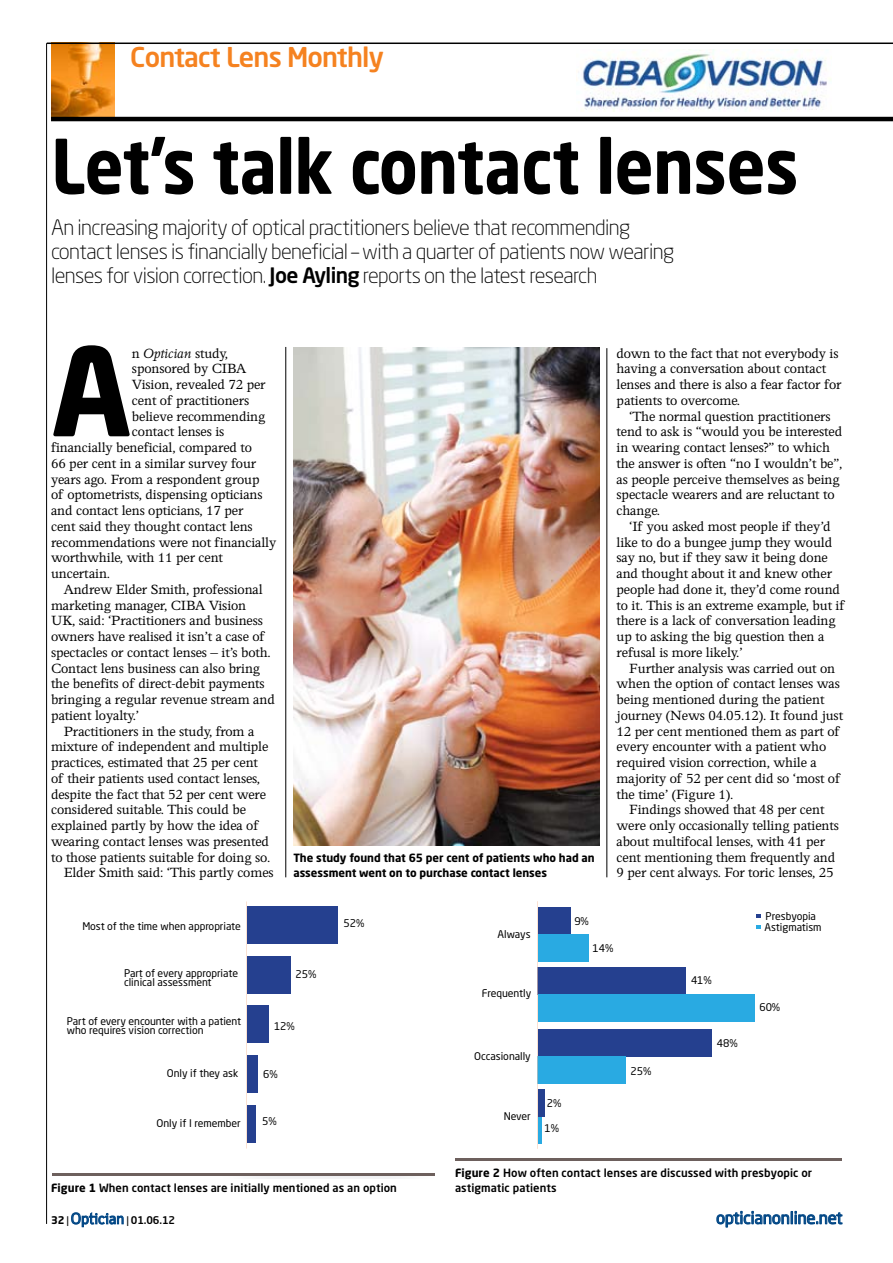
<style>
.page{position:relative;width:893px;height:1263px;background:#fff}
.page>*{position:absolute;margin:0;border:0;box-sizing:border-box;transform-origin:0 0}
.t1{font:700 121.05px "Neo Sans Std";color:#000}
.t2{font:700 74.25px "Neo Sans Std";letter-spacing:-.01em;color:#000;scale:.9 1}
.t3{font:500 27px "Neo Sans Std";letter-spacing:-.03em;color:#f58220}
.t4{font:300 21px/24px "Neo Sans Std";letter-spacing:-.03em;color:#000}
.t5{font:16.5px "Neo Sans Std";letter-spacing:-.01em;color:#004685}
.t6{font:15px/15.8px "Perrywood MT Std";letter-spacing:-.01em;color:#000}
.t7{font:15px "Felbridge Std";letter-spacing:.01em;color:#004685;scale:.91 1}
.t8{font:italic 15px "Perrywood MT Std";letter-spacing:-.01em;color:#000}
.t9{font:500 11.25px/15.8px "Neo Sans Std";letter-spacing:.005em;color:#000}
.t10{font:700 11.25px/15.8px "Neo Sans Std";letter-spacing:-.005em;color:#000}
.t11{font:10.5px/9px "Neo Sans Std";letter-spacing:-.005em;color:#000}
.s1{font-weight:500}
.s2{font-style:normal}
.s3{font-weight:700}
.s4{font-family:"Neo Sans Std";font-weight:700;font-size:10.5px;color:#000}
.s5{font-family:"Neo Sans Std";font-size:10.5px;color:#000}
.s6{font-family:"Neo Sans Std";font-weight:500;font-size:10.5px;color:#000}
</style>
<div class="page">
<img style="left:51px;top:44px;width:64px;height:73px">
<hr style="left:46px;top:43px;width:1px;height:1181px;background:#000">
<hr style="left:51px;top:117px;width:842px;height:4px;background:#000">
<hr style="left:47px;top:43px;width:846px;height:1px;background:#000">
<svg style="left:716px;top:1211px;width:127px;height:17px"></svg>
<svg style="left:71px;top:1212px;width:53px;height:15px"></svg>
<hr style="left:286px;top:347px;width:1px;height:530px;background:#000">
<hr style="left:607px;top:348px;width:1px;height:529px;background:#000">
<hr style="left:455px;top:1158px;width:387px;height:3px;background:#6d605d">
<div style="left:538px;top:908px;width:32px;height:27px;background:#25408f"></div>
<div style="left:538px;top:968px;width:148px;height:27px;background:#25408f"></div>
<div style="left:538px;top:1029px;width:174px;height:27px;background:#25408f"></div>
<div style="left:538px;top:1056px;width:88px;height:27px;background:#29aae2"></div>
<div style="left:538px;top:935px;width:51px;height:27px;background:#29aae2"></div>
<div style="left:538px;top:995px;width:216px;height:27px;background:#29aae2"></div>
<hr style="left:538px;top:1117px;width:3px;height:27px;background:#29aae2">
<div style="left:538px;top:1090px;width:7px;height:27px;background:#25408f"></div>
<svg style="left:537px;top:901px;width:1px;height:248px"></svg>
<svg style="left:756px;top:914px;width:5px;height:4px"></svg>
<svg style="left:756px;top:925px;width:4px;height:4px"></svg>
<img style="left:293px;top:348px;width:307px;height:498px">
<img style="left:576px;top:50px;width:255px;height:61px">
<hr style="left:53px;top:1174px;width:382px;height:2px;background:#6d605d">
<div style="left:247px;top:906px;width:91px;height:38px;background:#25408f"></div>
<div style="left:247px;top:956px;width:44px;height:37px;background:#25408f"></div>
<div style="left:247px;top:1006px;width:21px;height:37px;background:#25408f"></div>
<div style="left:247px;top:1055px;width:11px;height:38px;background:#25408f"></div>
<div style="left:247px;top:1105px;width:9px;height:37px;background:#25408f"></div>
<svg style="left:246px;top:901px;width:1px;height:247px"></svg>
<h3 class="t3" style="left:130px;top:40px;width:255px">Contact Lens Monthly</h3>
<h2 class="t2" style="left:51px;top:119px;width:832px">Let’s talk contact lenses</h2>
<h3 class="t4" style="left:51px;top:215px;width:625px">An increasing majority of optical practitioners believe that recommending contact lenses is financially beneficial – with a quarter of patients now wearing lenses for vision correction. <span class="s1">Joe Ayling</span> reports on the latest research</h3>
<h1 class="t1" style="left:51px;top:314px;width:82px">A</h1>
<p class="t8" style="left:132px;top:345px;width:98px"><span class="s2">n</span> Optician <span class="s2">study,</span></p>
<p class="t6" style="left:132px;top:361px;width:116px">sponsored by CIBA</p>
<p class="t6" style="left:132px;top:376px;width:135px">Vision, revealed 72 per</p>
<p class="t6" style="left:132px;top:392px;width:119px">cent of practitioners</p>
<p class="t6" style="left:132px;top:408px;width:135px">believe recommending</p>
<p class="t6" style="left:132px;top:424px;width:94px">contact lenses is</p>
<p class="t6" style="left:51px;top:439px;width:203px">financially beneficial, compared to</p>
<p class="t6" style="left:51px;top:455px;width:207px">66 per cent in a similar survey four</p>
<p class="t6" style="left:51px;top:471px;width:210px">years ago. From a respondent group</p>
<p class="t6" style="left:51px;top:487px;width:213px">of optometrists, dispensing opticians</p>
<p class="t6" style="left:51px;top:502px;width:194px">and contact lens opticians, 17 per</p>
<p class="t6" style="left:51px;top:518px;width:203px">cent said they thought contact lens</p>
<p class="t6" style="left:51px;top:534px;width:227px">recommendations were not financially</p>
<p class="t6" style="left:51px;top:550px;width:174px">worthwhile, with 11 per cent</p>
<p class="t6" style="left:51px;top:565px;width:61px">uncertain.</p>
<p class="t6" style="left:64px;top:581px;width:200px">Andrew Elder Smith, professional</p>
<p class="t6" style="left:51px;top:597px;width:197px">marketing manager, CIBA Vision</p>
<p class="t6" style="left:51px;top:613px;width:213px">UK, said: ‘Practitioners and business</p>
<p class="t6" style="left:51px;top:628px;width:215px">owners have realised it isn’t a case of</p>
<p class="t6" style="left:51px;top:644px;width:221px">spectacles or contact lenses – it’s both.</p>
<p class="t6" style="left:51px;top:660px;width:211px">Contact lens business can also bring</p>
<p class="t6" style="left:51px;top:676px;width:215px">the benefits of direct-debit payments</p>
<p class="t6" style="left:51px;top:691px;width:225px">bringing a regular revenue stream and</p>
<p class="t6" style="left:51px;top:707px;width:90px">patient loyalty.’</p>
<p class="t6" style="left:64px;top:723px;width:192px">Practitioners in the study, from a</p>
<p class="t6" style="left:51px;top:739px;width:219px">mixture of independent and multiple</p>
<p class="t6" style="left:51px;top:754px;width:209px">practices, estimated that 25 per cent</p>
<p class="t6" style="left:51px;top:770px;width:211px">of their patients used contact lenses,</p>
<p class="t6" style="left:51px;top:786px;width:217px">despite the fact that 52 per cent were</p>
<p class="t6" style="left:51px;top:802px;width:196px">considered suitable. This could be</p>
<p class="t6" style="left:51px;top:817px;width:209px">explained partly by how the idea of</p>
<p class="t6" style="left:51px;top:833px;width:220px">wearing contact lenses was presented</p>
<p class="t6" style="left:51px;top:849px;width:221px">to those patients suitable for doing so.</p>
<p class="t6" style="left:64px;top:865px;width:211px">Elder Smith said: ‘This partly comes</p>
<p class="t10" style="left:293px;top:849px;width:303px">The study found that 65 per cent of patients who had an assessment went on to purchase contact lenses</p>
<p class="t6" style="left:617px;top:345px;width:226px">down to the fact that not everybody is having a conversation about contact lenses and there is also a fear factor for patients to overcome.</p>
<p class="t6" style="left:617px;top:408px;width:227px;text-indent:13px">‘The normal question practitioners tend to ask is “would you be interested in wearing contact lenses?” to which the answer is often “no I wouldn’t be”, as people perceive themselves as being spectacle wearers and are reluctant to change.</p>
<p class="t6" style="left:617px;top:518px;width:229px;text-indent:13px">‘If you asked most people if they’d like to do a bungee jump they would say no, but if they saw it being done and thought about it and knew other people had done it, they’d come round to it. This is an extreme example, but if there is a lack of conversation leading up to asking the big question then a refusal is more likely.’</p>
<p class="t6" style="left:617px;top:660px;width:228px;text-indent:13px">Further analysis was carried out on when the option of contact lenses was being mentioned during the patient journey (News 04.05.12). It found just 12 per cent mentioned them as part of every encounter with a patient who required vision correction, while a majority of 52 per cent did so ‘most of the time’ (Figure 1).</p>
<p class="t6" style="left:617px;top:802px;width:224px;text-indent:13px">Findings showed that 48 per cent were only occasionally telling patients about multifocal lenses, with 41 per cent mentioning them frequently and 9 per cent always. For toric lenses, 25</p>
<p class="t11" style="left:82px;top:922px;width:160px">Most of the time when appropriate</p>
<p class="t11" style="left:124px;top:969px;width:116px">Part of every appropriate clinical assessment</p>
<p class="t11" style="left:67px;top:1016px;width:176px">Part of every encounter with a patient who requires vision correction</p>
<p class="t11" style="left:167px;top:1068px;width:73px">Only if they ask</p>
<p class="t11" style="left:296px;top:970px;width:22px">25%</p>
<p class="t11" style="left:274px;top:1022px;width:22px">12%</p>
<p class="t11" style="left:263px;top:1069px;width:16px">6%</p>
<p class="t11" style="left:157px;top:1118px;width:86px">Only if I remember</p>
<p class="t11" style="left:262px;top:1117px;width:16px">5%</p>
<p class="t11" style="left:344px;top:918px;width:22px">52%</p>
<p class="t9" style="left:51px;top:1180px;width:347px"><span class="s3">Figure 1</span> When contact lenses are initially mentioned as an option</p>
<p class="t11" style="left:498px;top:929px;width:35px">Always</p>
<p class="t11" style="left:482px;top:988px;width:51px">Frequently</p>
<p class="t11" style="left:574px;top:917px;width:16px">9%</p>
<p class="t11" style="left:593px;top:943px;width:22px">14%</p>
<p class="t11" style="left:474px;top:1051px;width:58px">Occasionally</p>
<p class="t11" style="left:504px;top:1111px;width:29px">Never</p>
<p class="t11" style="left:547px;top:1099px;width:16px">2%</p>
<p class="t11" style="left:545px;top:1123px;width:16px">1%</p>
<p class="t11" style="left:631px;top:1067px;width:22px">25%</p>
<p class="t11" style="left:691px;top:976px;width:22px">41%</p>
<p class="t11" style="left:717px;top:1038px;width:22px">48%</p>
<p class="t11" style="left:765px;top:910px;width:59px;line-height:11.2px">Presbyopia<br>Astigmatism</p>
<p class="t11" style="left:759px;top:1003px;width:22px">60%</p>
<p class="t9" style="left:455px;top:1164px;width:359px"><span class="s3">Figure 2</span> How often contact lenses are discussed with presbyopic or astigmatic patients</p>
<p class="t7" style="left:51px;top:1209px;width:138px"><span class="s4">32</span> <span class="s5">|</span> Optician <span class="s5">|</span> <span class="s6">01.06.12</span></p>
<p class="t5" style="left:716px;top:1208px;width:128px">opticianonline.net</p>
</div>
